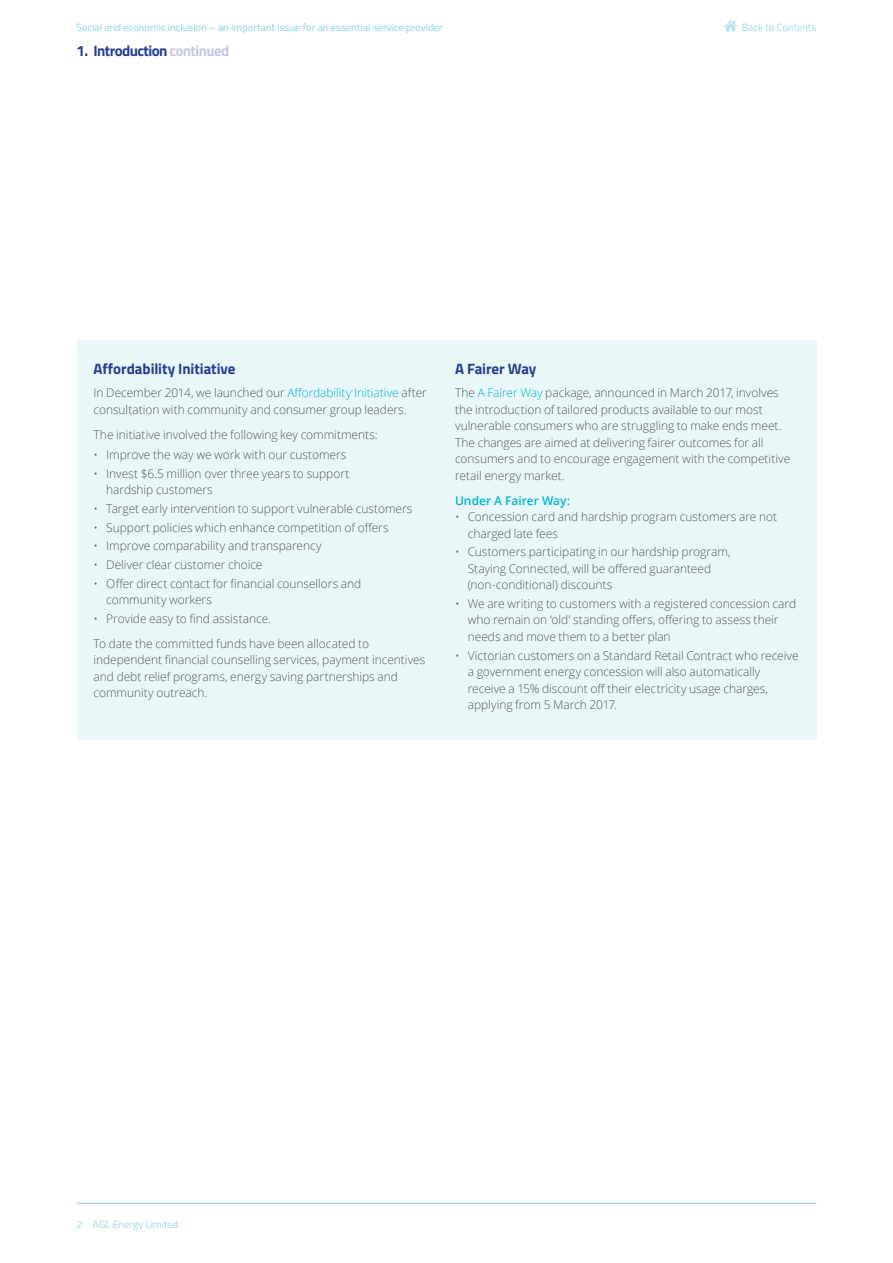
<style>
.page{position:relative;width:893px;height:1263px;background:#fff}
.page>*{position:absolute;margin:0;border:0;box-sizing:border-box;transform-origin:0 0}
._01_heading_lvl_1{font:700 15px "Titillium Web";letter-spacing:-.005em;color:#253d98}
._00_section_heading{font:700 15px "Titillium Web";letter-spacing:-.04em;color:#253d98}
._05_body_text{font:300 12px/16.5px "Open Sans";letter-spacing:-.005em;color:#58595b}
._02_heading_lvl_2{font:600 12px "Open Sans";letter-spacing:.005em;color:#00b4d5}
.t1{font:10.5px "Titillium Web";color:#88d4e7}
.t2{font:300 10.5px "Titillium Web";color:#88d4e7}
.s1{color:#c7c7e4}
.s2{color:#00b4d5}
</style>
<div class="page">
<svg style="left:724px;top:21px;width:13px;height:11px"></svg>
<hr style="left:77px;top:1203px;width:739px;height:1px;background:#88d4e7">
<div style="left:77px;top:340px;width:739px;height:399px;background:#eaf7f9"></div>
<p class="t1" style="left:77px;top:19px;width:367px">Social and economic inclusion – an important issue for an essential service provider</p>
<p class="t2" style="left:742px;top:20px;width:76px">Back to Contents</p>
<p class="_00_section_heading" style="left:77px;top:39px;width:154px">1. Introduction <span class="s1">continued</span></p>
<p class="_01_heading_lvl_1" style="left:94px;top:357px;width:143px">Affordability Initiative</p>
<p class="_05_body_text" style="left:94px;top:384px;width:335px">In December 2014, we launched our <span class="s2">Affordability Initiative</span> after consultation with community and consumer group leaders.</p>
<p class="_05_body_text" style="left:94px;top:426px;width:286px">The initiative involved the following key commitments:</p>
<p class="_05_body_text" style="left:94px;top:446px;width:254px">• Improve the way we work with our customers</p>
<p class="_05_body_text" style="left:106px;top:465px;width:245px;text-indent:-13px">• Invest $6.5 million over three years to support hardship customers</p>
<p class="_05_body_text" style="left:94px;top:500px;width:320px">• Target early intervention to support vulnerable customers</p>
<p class="_05_body_text" style="left:94px;top:519px;width:297px">• Support policies which enhance competition of offers</p>
<p class="_05_body_text" style="left:94px;top:537px;width:230px">• Improve comparability and transparency</p>
<p class="_05_body_text" style="left:94px;top:556px;width:171px">• Deliver clear customer choice</p>
<p class="_05_body_text" style="left:106px;top:575px;width:257px;text-indent:-13px">• Offer direct contact for financial counsellors and community workers</p>
<p class="_05_body_text" style="left:94px;top:610px;width:179px">• Provide easy to find assistance.</p>
<p class="_05_body_text" style="left:94px;top:635px;width:333px">To date the committed funds have been allocated to independent financial counselling services, payment incentives and debt relief programs, energy saving partnerships and community outreach.</p>
<p class="_01_heading_lvl_1" style="left:455px;top:357px;width:83px">A Fairer Way</p>
<p class="_05_body_text" style="left:455px;top:384px;width:337px">The <span class="s2">A Fairer Way</span> package, announced in March 2017, involves the introduction of tailored products available to our most vulnerable consumers who are struggling to make ends meet.<br>The changes are aimed at delivering fairer outcomes for all consumers and to encourage engagement with the competitive retail energy market.</p>
<p class="_02_heading_lvl_2" style="left:455px;top:492px;width:117px">Under A Fairer Way:</p>
<p class="_05_body_text" style="left:468px;top:508px;width:311px;text-indent:-13px">• Concession card and hardship program customers are not charged late fees</p>
<p class="_05_body_text" style="left:468px;top:543px;width:264px;text-indent:-13px">• Customers participating in our hardship program,<br>Staying Connected, will be offered guaranteed (non-conditional) discounts</p>
<p class="_05_body_text" style="left:468px;top:595px;width:330px;text-indent:-13px">• We are writing to customers with a registered concession card who remain on ‘old’ standing offers, offering to assess their needs and move them to a better plan</p>
<p class="_05_body_text" style="left:468px;top:646px;width:332px;text-indent:-13px">• Victorian customers on a Standard Retail Contract who receive a government energy concession will also automatically receive a 15% discount off their electricity usage charges, applying from 5 March 2017.</p>
<p class="t2" style="left:77px;top:1216px;width:103px">2 AGL Energy Limited</p>
</div>
